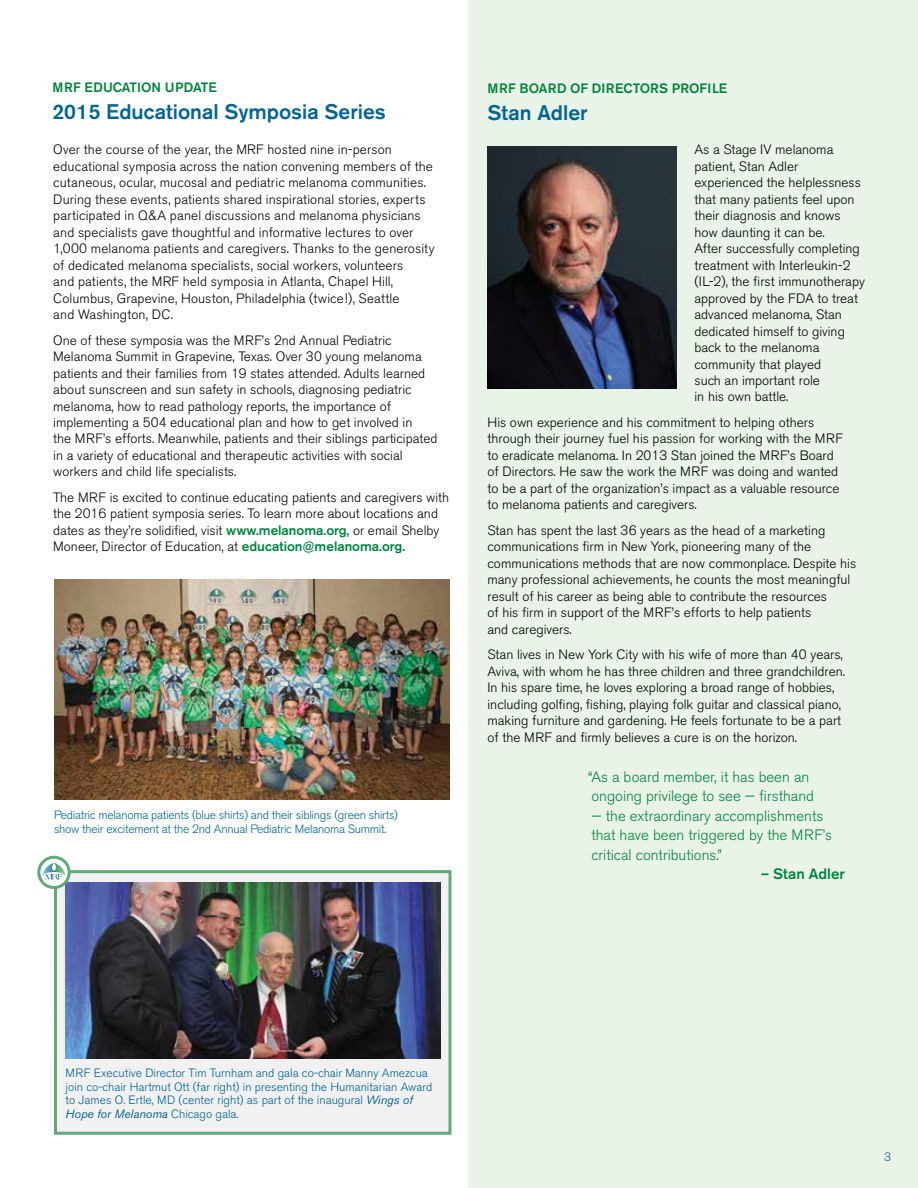
<style>
.page{position:relative;width:918px;height:1188px;background:#fff}
.page>*{position:absolute;margin:0;border:0;box-sizing:border-box;transform-origin:0 0}
.t1{font:500 21px "Akzidenz Grotesk BE";color:#006594}
.t2{font:300 15px/19.5px "Akzidenz Grotesk BE";color:#00853f}
.t3{font:500 15px "Akzidenz Grotesk BE";color:#00853f}
.t4{font:300 13.5px/16.5px "Akzidenz Grotesk BE";color:#000}
.t5{font:500 13.5px "Akzidenz Grotesk BE";color:#00853f}
.t6{font:300 12px/13.5px "Akzidenz Grotesk BE";color:#006594}
.t7{font:300 12px/13.5px "Akzidenz Grotesk BE";letter-spacing:-.02em;color:#006594}
.s1{font-weight:500;color:#00853f}
.s2{font-weight:400;font-style:italic}
</style>
<div class="page">
<div style="left:468px;top:0;width:450px;height:1188px;background:#eaf3e7"></div>
<div style="left:54px;top:870px;width:398px;height:265px;background:#f1f1f2;border:3px solid #60a979"></div>
<img style="left:66px;top:882px;width:375px;height:176px">
<svg style="left:39px;top:857px;width:30px;height:31px"></svg>
<div style="left:37px;top:856px;width:34px;height:33px;border:3px solid #60a979;border-radius:50%"></div>
<img style="left:41px;top:863px;width:4px;height:14px">
<svg style="left:45px;top:863px;width:22px;height:16px"></svg>
<img style="left:54px;top:580px;width:395px;height:220px">
<img style="left:488px;top:146px;width:188px;height:242px">
<p class="t5" style="left:52px;top:79px;width:166px">MRF EDUCATION UPDATE</p>
<h1 class="t1" style="left:52px;top:99px;width:335px">2015 Educational Symposia Series</h1>
<p class="t4" style="left:53px;top:141px;width:383px">Over the course of the year, the MRF hosted nine in-person educational symposia across the nation convening members of the cutaneous, ocular, mucosal and pediatric melanoma communities.<br>During these events, patients shared inspirational stories, experts participated in Q&amp;A panel discussions and melanoma physicians and specialists gave thoughtful and informative lectures to over 1,000 melanoma patients and caregivers. Thanks to the generosity of dedicated melanoma specialists, social workers, volunteers<br>and patients, the MRF held symposia in Atlanta, Chapel Hill, Columbus, Grapevine, Houston, Philadelphia (twice!), Seattle<br>and Washington, DC.</p>
<p class="t4" style="left:53px;top:332px;width:386px">One of these symposia was the MRF’s 2nd Annual Pediatric Melanoma Summit in Grapevine, Texas. Over 30 young melanoma patients and their families from 19 states attended. Adults learned about sunscreen and sun safety in schools, diagnosing pediatric melanoma, how to read pathology reports, the importance of implementing a 504 educational plan and how to get involved in<br>the MRF’s efforts. Meanwhile, patients and their siblings participated in a variety of educational and therapeutic activities with social workers and child life specialists.</p>
<p class="t4" style="left:53px;top:489px;width:397px">The MRF is excited to continue educating patients and caregivers with the 2016 patient symposia series. To learn more about locations and dates as they’re solidified, visit <span class="s1">www.melanoma.org,</span> or email Shelby Moneer, Director of Education, at <span class="s1">education@melanoma.org.</span></p>
<p class="t7" style="left:54px;top:809px;width:346px">Pediatric melanoma patients (blue shirts) and their siblings (green shirts) show their excitement at the 2nd Annual Pediatric Melanoma Summit.</p>
<p class="t5" style="left:488px;top:80px;width:241px">MRF BOARD OF DIRECTORS PROFILE</p>
<h1 class="t1" style="left:488px;top:100px;width:102px">Stan Adler</h1>
<p class="t4" style="left:694px;top:141px;width:172px">As a Stage IV melanoma patient, Stan Adler experienced the helplessness that many patients feel upon their diagnosis and knows how daunting it can be.<br>After successfully completing treatment with Interleukin-2 (IL-2), the first immunotherapy approved by the FDA to treat advanced melanoma, Stan dedicated himself to giving back to the melanoma community that played<br>such an important role<br>in his own battle.</p>
<p class="t4" style="left:488px;top:414px;width:357px">His own experience and his commitment to helping others through their journey fuel his passion for working with the MRF to eradicate melanoma. In 2013 Stan joined the MRF’s Board of Directors. He saw the work the MRF was doing and wanted to be a part of the organization’s impact as a valuable resource to melanoma patients and caregivers.</p>
<p class="t4" style="left:488px;top:522px;width:370px">Stan has spent the last 36 years as the head of a marketing communications firm in New York, pioneering many of the communications methods that are now commonplace. Despite his many professional achievements, he counts the most meaningful result of his career as being able to contribute the resources<br>of his firm in support of the MRF’s efforts to help patients<br>and caregivers.</p>
<p class="t4" style="left:488px;top:647px;width:359px">Stan lives in New York City with his wife of more than 40 years, Aviva, with whom he has three children and three grandchildren.<br>In his spare time, he loves exploring a broad range of hobbies, including golfing, fishing, playing folk guitar and classical piano, making furniture and gardening. He feels fortunate to be a part of the MRF and firmly believes a cure is on the horizon.</p>
<p class="t2" style="left:588px;top:767px;width:227px">“As a board member, it has been an ongoing privilege to see — firsthand</p>
<p class="t2" style="left:591px;top:806px;width:242px">— the extraordinary accomplishments that have been triggered by the MRF’s critical contributions.”</p>
<p class="t3" style="left:761px;top:865px;width:86px">– Stan Adler</p>
<p class="t6" style="left:66px;top:1067px;width:368px">MRF Executive Director Tim Turnham and gala co-chair Manny Amezcua join co-chair Hartmut Ott (far right) in presenting the Humanitarian Award to James O. Ertle, MD (center right) as part of the inaugural <span class="s2">Wings of Hope for Melanoma</span> Chicago gala.</p>
<p class="t6" style="left:884px;top:1150px;width:8px">3</p>
</div>
